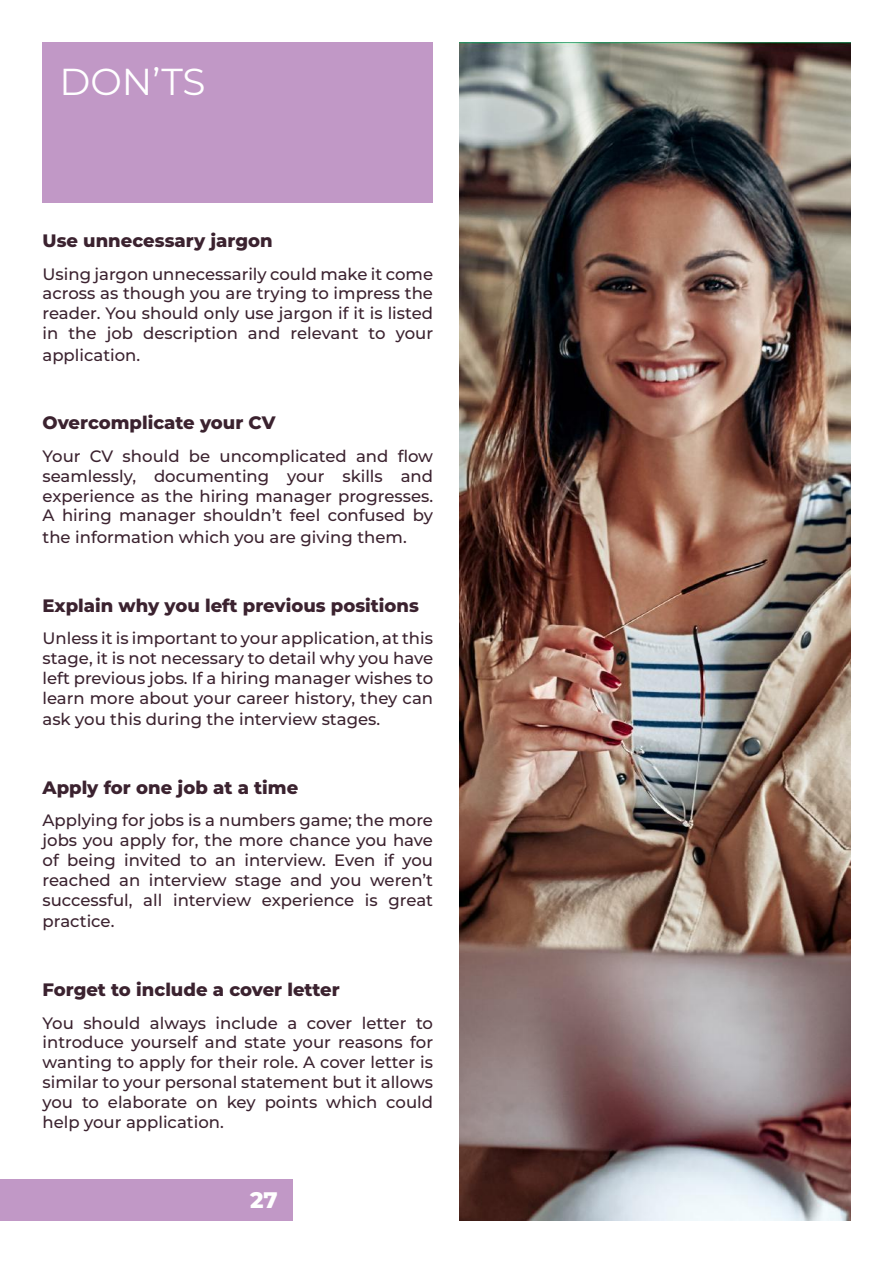
<style>
.page{position:relative;width:893px;height:1263px;background:#fff}
.page>*{position:absolute;margin:0;border:0;box-sizing:border-box;transform-origin:0 0}
.t1{font:37.5px "Montserrat";color:#fff}
.t2{font:800 22.5px "Montserrat";color:#fff}
.t3{font:800 18px "Montserrat";color:#3b222f}
.t4{font:500 16.5px/19.8px "Montserrat";color:#3b222f;text-align:justify}
</style>
<div class="page">
<div style="left:43px;top:43px;width:390px;height:160px;background:#c198c6"></div>
<div style="left:0;top:1178px;width:292px;height:42px;background:#c198c6"></div>
<img style="left:460px;top:43px;width:390px;height:1177px">
<h1 class="t1" style="left:60px;top:56px;width:148px">DON’TS</h1>
<p class="t3" style="left:43px;top:227px;width:232px">Use unnecessary jargon</p>
<p class="t4" style="left:43px;top:263px;width:392px">Using jargon unnecessarily could make it come across as though you are trying to impress the reader. You should only use jargon if it is listed in the job description and relevant to your</p>
<p class="t4" style="left:43px;top:344px;width:99px">application.</p>
<p class="t3" style="left:43px;top:410px;width:235px">Overcomplicate your CV</p>
<p class="t4" style="left:43px;top:445px;width:392px">Your CV should be uncomplicated and flow seamlessly, documenting your skills and experience as the hiring manager progresses.<br>A hiring manager shouldn’t feel confused by</p>
<p class="t4" style="left:43px;top:526px;width:366px">the information which you are giving them.</p>
<p class="t3" style="left:43px;top:592px;width:378px">Explain why you left previous positions</p>
<p class="t4" style="left:43px;top:628px;width:392px">Unless it is important to your application, at this stage, it is not necessary to detail why you have left previous jobs. If a hiring manager wishes to learn more about your career history, they can</p>
<p class="t4" style="left:43px;top:709px;width:339px">ask you this during the interview stages.</p>
<p class="t3" style="left:43px;top:774px;width:257px">Apply for one job at a time</p>
<p class="t4" style="left:43px;top:810px;width:392px">Applying for jobs is a numbers game; the more jobs you apply for, the more chance you have of being invited to an interview. Even if you reached an interview stage and you weren’t successful, all interview experience is great</p>
<p class="t4" style="left:43px;top:911px;width:73px">practice.</p>
<p class="t3" style="left:43px;top:976px;width:299px">Forget to include a cover letter</p>
<p class="t4" style="left:43px;top:1012px;width:392px">You should always include a cover letter to introduce yourself and state your reasons for wanting to apply for their role. A cover letter is similar to your personal statement but it allows you to elaborate on key points which could help your application.</p>
<h2 class="t2" style="left:250px;top:1184px;width:29px">27</h2>
</div>
